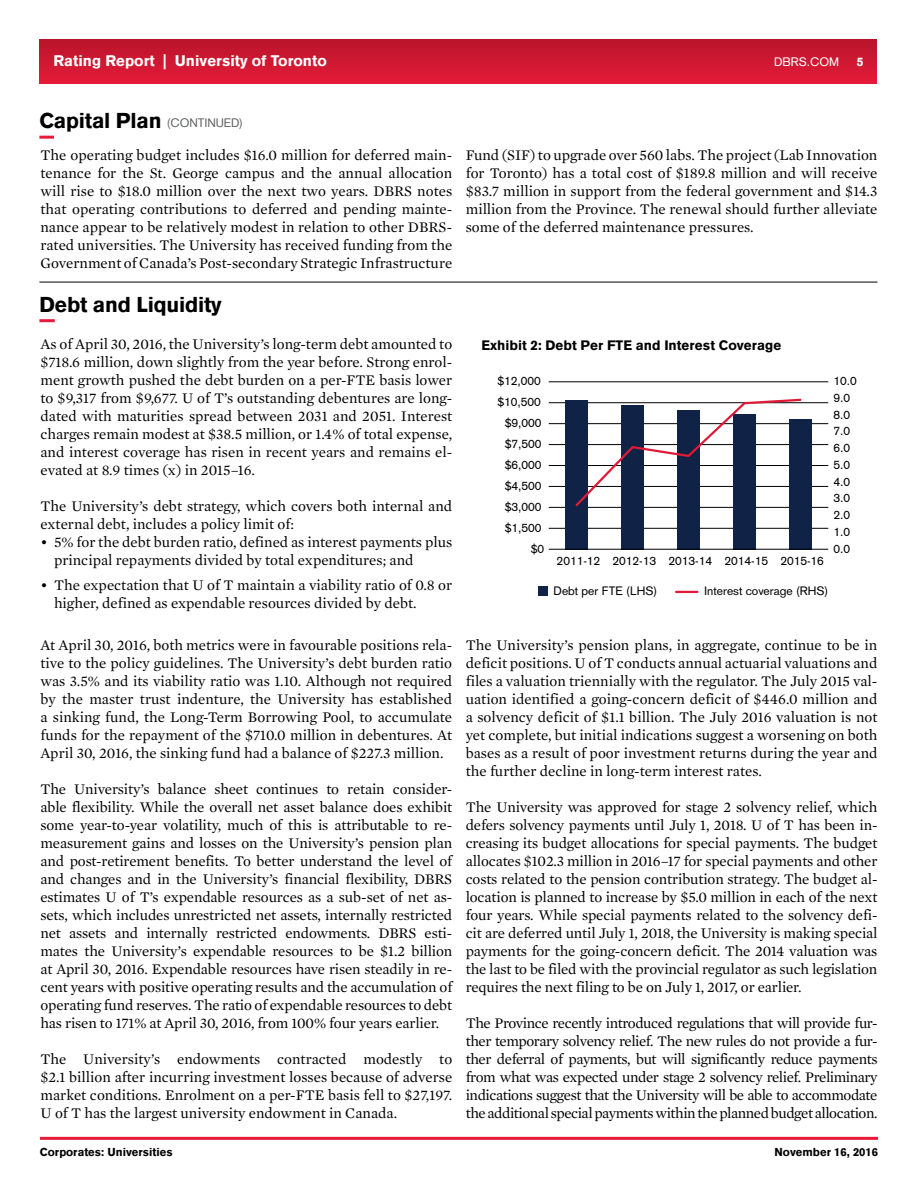
<style>
.page{position:relative;width:918px;height:1188px;background:#fff}
.page>*{position:absolute;margin:0;border:0;box-sizing:border-box;transform-origin:0 0}
.t1{font:900 21px "Akzidenz Grotesk";letter-spacing:-.01em;color:#000}
.t2{font:15px/18px "Mercury Text G1";color:#000;text-align:justify}
.t3{font:900 15px "Akzidenz Grotesk";color:#fff}
.t4{font:900 13.5px "Akzidenz Grotesk";color:#010101}
.t5{font:12px/16.8px "Akzidenz Grotesk CE";color:#000}
.t6{font:12px "Akzidenz Grotesk";color:#fff}
.t7{font:900 12px "Akzidenz Grotesk";color:#fff}
.t8{font:900 11.25px "Akzidenz Grotesk";color:#000}
.s1{font-weight:400;font-size:12px;color:#636466}
</style>
<div class="page">
<hr style="left:40px;top:1137px;width:838px;height:3px;background:#e71b39">
<div style="left:538px;top:586px;width:9px;height:10px;background:#102246"></div>
<hr style="left:549px;top:382px;width:279px;height:1px;background:#000">
<hr style="left:39px;top:282px;width:838px;height:1px;background:#000">
<div style="left:40px;top:40px;width:837px;height:43px;background:linear-gradient(to bottom,#ba152b,#e41b38)"></div>
<hr style="left:39px;top:136px;width:15px;height:3px;background:#e71b39">
<hr style="left:39px;top:319px;width:16px;height:3px;background:#e71b39">
<hr style="left:549px;top:402px;width:279px;height:1px;background:#000">
<hr style="left:549px;top:423px;width:279px;height:1px;background:#000">
<hr style="left:549px;top:444px;width:279px;height:1px;background:#000">
<hr style="left:549px;top:465px;width:279px;height:1px;background:#000">
<hr style="left:549px;top:486px;width:279px;height:1px;background:#000">
<hr style="left:549px;top:507px;width:279px;height:1px;background:#000">
<hr style="left:549px;top:528px;width:279px;height:1px;background:#000">
<div style="left:789px;top:419px;width:23px;height:130px;background:#102246"></div>
<div style="left:733px;top:414px;width:23px;height:135px;background:#102246"></div>
<div style="left:677px;top:410px;width:23px;height:139px;background:#102246"></div>
<div style="left:621px;top:405px;width:23px;height:144px;background:#102246"></div>
<div style="left:566px;top:400px;width:22px;height:149px;background:#102246"></div>
<hr style="left:549px;top:549px;width:279px;height:1px;background:#000">
<svg style="left:575px;top:398px;width:228px;height:110px"></svg>
<hr style="left:676px;top:591px;width:21px;height:2px;background:#e01a37">
<p class="t3" style="left:53px;top:51px;width:275px">Rating Report | University of Toronto</p>
<p class="t6" style="left:774px;top:54px;width:67px">DBRS.COM</p>
<p class="t7" style="left:857px;top:54px;width:8px">5</p>
<h3 class="t1" style="left:39px;top:107px;width:205px">Capital Plan <span class="s1">(CONTINUED)</span></h3>
<p class="t2" style="left:40px;top:146px;width:413px">The operating budget includes $16.0 million for deferred main&shy;tenance for the St. George campus and the annual allocation will rise to $18.0 million over the next two years. DBRS notes that operating contributions to deferred and pending mainte&shy;nance appear to be relatively modest in relation to other DBRS&shy;rated universities. The University has received funding from the Government of Canada’s Post-secondary Strategic Infrastructure</p>
<h3 class="t1" style="left:39px;top:290px;width:184px">Debt and Liquidity</h3>
<p class="t2" style="left:40px;top:335px;width:413px">As of April 30, 2016, the University’s long-term debt amounted to $718.6 million, down slightly from the year before. Strong enrol&shy;ment growth pushed the debt burden on a per-FTE basis lower to $9,317 from $9,677. U of T’s outstanding debentures are long&shy;dated with maturities spread between 2031 and 2051. Interest charges remain modest at $38.5 million, or 1.4% of total expense, and interest coverage has risen in recent years and remains el&shy;evated at 8.9 times (x) in 2015–16.</p>
<p class="t2" style="left:40px;top:497px;width:413px">The University’s debt strategy, which covers both internal and external debt, includes a policy limit of:</p>
<p class="t2" style="left:54px;top:533px;width:400px;text-indent:-14px">• 5% for the debt burden ratio, defined as interest payments plus principal repayments divided by total expenditures; and</p>
<p class="t2" style="left:54px;top:576px;width:400px;text-indent:-14px">• The expectation that U of T maintain a viability ratio of 0.8 or higher, defined as expendable resources divided by debt.</p>
<p class="t2" style="left:40px;top:636px;width:413px">At April 30, 2016, both metrics were in favourable positions rela&shy;tive to the policy guidelines. The University’s debt burden ratio was 3.5% and its viability ratio was 1.10. Although not required by the master trust indenture, the University has established a sinking fund, the Long-Term Borrowing Pool, to accumulate funds for the repayment of the $710.0 million in debentures. At April 30, 2016, the sinking fund had a balance of $227.3 million.</p>
<p class="t2" style="left:40px;top:780px;width:413px">The University’s balance sheet continues to retain consider&shy;able flexibility. While the overall net asset balance does exhibit some year-to-year volatility, much of this is attributable to re&shy;measurement gains and losses on the University’s pension plan and post-retirement benefits. To better understand the level of and changes and in the University’s financial flexibility, DBRS estimates U of T’s expendable resources as a sub-set of net as&shy;sets, which includes unrestricted net assets, internally restricted net assets and internally restricted endowments. DBRS esti&shy;mates the University’s expendable resources to be $1.2 billion at April 30, 2016. Expendable resources have risen steadily in re&shy;cent years with positive operating results and the accumulation of operating fund reserves. The ratio of expendable resources to debt has risen to 171% at April 30, 2016, from 100% four years earlier.</p>
<p class="t2" style="left:40px;top:1050px;width:413px">The University’s endowments contracted modestly to $2.1 billion after incurring investment losses because of adverse market conditions. Enrolment on a per-FTE basis fell to $27,197.<br>U of T has the largest university endowment in Canada.</p>
<p class="t2" style="left:466px;top:146px;width:413px">Fund (SIF) to upgrade over 560 labs. The project (Lab Innovation for Toronto) has a total cost of $189.8 million and will receive $83.7 million in support from the federal government and $14.3 million from the Province. The renewal should further alleviate some of the deferred maintenance pressures.</p>
<p class="t4" style="left:482px;top:337px;width:301px">Exhibit 2: Debt Per FTE and Interest Coverage</p>
<p class="t5" style="left:498px;top:372px;width:45px">$12,000</p>
<p class="t5" style="left:834px;top:372px;width:25px">10.0<br>9.0</p>
<p class="t5" style="left:498px;top:393px;width:45px">$10,500</p>
<p class="t5" style="left:505px;top:414px;width:38px">$9,000</p>
<p class="t5" style="left:834px;top:406px;width:18px">8.0</p>
<p class="t5" style="left:834px;top:423px;width:18px">7.0</p>
<p class="t5" style="left:505px;top:435px;width:38px">$7,500</p>
<h6 class="t5" style="left:834px;top:439px;width:18px">6.0</h6>
<h6 class="t5" style="left:505px;top:456px;width:38px">$6,000</h6>
<p class="t5" style="left:834px;top:456px;width:18px">5.0<br>4.0</p>
<p class="t5" style="left:505px;top:477px;width:38px">$4,500</p>
<p class="t5" style="left:505px;top:498px;width:38px">$3,000</p>
<p class="t5" style="left:834px;top:490px;width:18px">3.0</p>
<p class="t5" style="left:834px;top:506px;width:18px">2.0</p>
<p class="t5" style="left:505px;top:519px;width:38px">$1,500</p>
<h6 class="t5" style="left:834px;top:523px;width:18px">1.0</h6>
<h6 class="t5" style="left:531px;top:540px;width:15px">$0</h6>
<p class="t5" style="left:834px;top:540px;width:18px">0.0</p>
<p class="t5" style="left:557px;top:552px;width:269px">2011-12 2012-13 2013-14 2014-15 2015-16</p>
<p class="t5" style="left:554px;top:582px;width:105px">Debt per FTE (LHS)</p>
<p class="t5" style="left:704px;top:582px;width:126px">Interest coverage (RHS)</p>
<p class="t2" style="left:466px;top:636px;width:413px">The University’s pension plans, in aggregate, continue to be in deficit positions. U of T conducts annual actuarial valuations and files a valuation triennially with the regulator. The July 2015 val&shy;uation identified a going-concern deficit of $446.0 million and a solvency deficit of $1.1 billion. The July 2016 valuation is not yet complete, but initial indications suggest a worsening on both bases as a result of poor investment returns during the year and the further decline in long-term interest rates.</p>
<p class="t2" style="left:466px;top:798px;width:413px">The University was approved for stage 2 solvency relief, which defers solvency payments until July 1, 2018. U of T has been in&shy;creasing its budget allocations for special payments. The budget allocates $102.3 million in 2016–17 for special payments and other costs related to the pension contribution strategy. The budget al&shy;location is planned to increase by $5.0 million in each of the next four years. While special payments related to the solvency defi&shy;cit are deferred until July 1, 2018, the University is making special payments for the going-concern deficit. The 2014 valuation was the last to be filed with the provincial regulator as such legislation requires the next filing to be on July 1, 2017, or earlier.</p>
<p class="t2" style="left:466px;top:1014px;width:413px">The Province recently introduced regulations that will provide fur&shy;ther temporary solvency relief. The new rules do not provide a fur&shy;ther deferral of payments, but will significantly reduce payments from what was expected under stage 2 solvency relief. Preliminary indications suggest that the University will be able to accommodate the additional special payments within the planned budget allocation.</p>
<p class="t8" style="left:40px;top:1145px;width:134px">Corporates: Universities</p>
<p class="t8" style="left:775px;top:1145px;width:105px">November 16, 2016</p>
</div>
